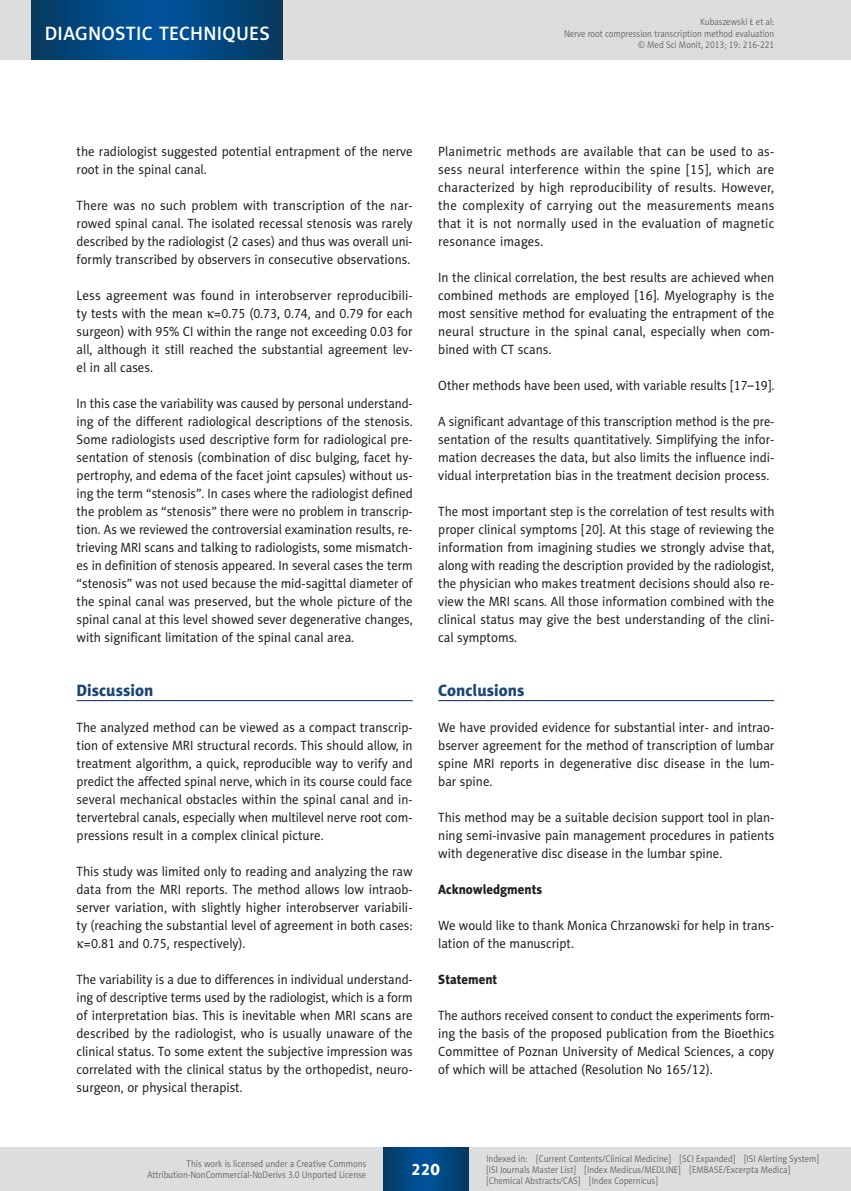
<style>
.page{position:relative;width:851px;height:1191px;background:#fff}
.page>*{position:absolute;margin:0;border:0;box-sizing:border-box;transform-origin:0 0}
.t1{font:19.5px "Naomi Sans EFN Medium";letter-spacing:.015em;color:#fff}
.MSM_Headline_1{font:16.5px "Naomi Sans EFN Heavy";color:#1a4574}
.t2{font:16.5px "Naomi Sans EFN Heavy";color:#fff}
.MSM_Body{font:13.5px/18px "Naomi Sans EFN";color:#231f20;text-align:justify;scale:.95 1}
.MSM_Body-2{font:13.5px/18px "Naomi Sans EFN";color:#231f20;text-align:justify;scale:.94 1}
.MSM_Body-3{font:13.5px/18px "Naomi Sans EFN";color:#231f20;text-align:justify}
.MSM_Body-4{font:13.5px/18px "Naomi Sans EFN";color:#231f20;text-align:justify;scale:.96 1}
.MSM_Body-5{font:13.5px/18px "Naomi Sans EFN";color:#231f20;text-align:justify;scale:.93 1}
.MSM_Headline_2{font:13.5px "Naomi Sans EFN Heavy";color:#231f20;scale:.95 1}
.t3{font:9.75px/11.2px "Naomi Sans EFN Light";color:#57585a;text-align:right;scale:.9 1}
.s1{font-family:"Standard Sym L"}
</style>
<div class="page">
<hr style="left:77px;top:700px;width:335px;height:1px;background:#00295c">
<hr style="left:438px;top:700px;width:336px;height:1px;background:#00295c">
<div style="left:0;top:1148px;width:850px;height:43px;background:#dcdddf"></div>
<svg style="left:383px;top:1148px;width:85px;height:42px;background:#02477e"></svg>
<div style="left:0;top:0;width:850px;height:60px;background:#dcdddf"></div>
<hr style="left:850px;top:0;width:1px;height:60px;background:#dcdddf">
<svg style="left:32px;top:0;width:251px;height:60px;background:#02477e"></svg>
<h1 class="t1" style="left:45px;top:22px;width:227px">DIAGNOSTIC TECHNIQUES</h1>
<p class="t3" style="left:564px;top:16px;width:235px">Kubaszewski Ł et al:<br>Nerve root compression transcription method evaluation © Med Sci Monit, 2013; 19: 216-221</p>
<p class="MSM_Body" style="left:77px;top:142px;width:355px">the radiologist suggested potential entrapment of the nerve root in the spinal canal.</p>
<p class="MSM_Body-4" style="left:77px;top:196px;width:351px">There was no such problem with transcription of the nar&shy;rowed spinal canal. The isolated recessal stenosis was rarely described by the radiologist (2 cases) and thus was overall uni&shy;formly transcribed by observers in consecutive observations.</p>
<p class="MSM_Body-3" style="left:77px;top:286px;width:337px">Less agreement was found in interobserver reproducibili&shy;ty tests with the mean <span class="s1">k</span>=0.75 (0.73, 0.74, and 0.79 for each surgeon) with 95% CI within the range not exceeding 0.03 for all, although it still reached the substantial agreement lev&shy;el in all cases.</p>
<p class="MSM_Body-2" style="left:77px;top:394px;width:359px">In this case the variability was caused by personal understand&shy;ing of the different radiological descriptions of the stenosis.<br>Some radiologists used descriptive form for radiological pre&shy;sentation of stenosis (combination of disc bulging, facet hy&shy;pertrophy, and edema of the facet joint capsules) without us&shy;ing the term “stenosis”. In cases where the radiologist defined the problem as “stenosis” there were no problem in transcrip&shy;tion. As we reviewed the controversial examination results, re&shy;trieving MRI scans and talking to radiologists, some mismatch&shy;es in definition of stenosis appeared. In several cases the term “stenosis” was not used because the mid-sagittal diameter of the spinal canal was preserved, but the whole picture of the spinal canal at this level showed sever degenerative changes, with significant limitation of the spinal canal area.</p>
<p class="MSM_Headline_1" style="left:77px;top:680px;width:78px">Discussion</p>
<p class="MSM_Body" style="left:77px;top:718px;width:355px">The analyzed method can be viewed as a compact transcrip&shy;tion of extensive MRI structural records. This should allow, in treatment algorithm, a quick, reproducible way to verify and predict the affected spinal nerve, which in its course could face several mechanical obstacles within the spinal canal and in&shy;tervertebral canals, especially when multilevel nerve root com&shy;pressions result in a complex clinical picture.</p>
<p class="MSM_Body" style="left:77px;top:862px;width:355px">This study was limited only to reading and analyzing the raw data from the MRI reports. The method allows low intraob&shy;server variation, with slightly higher interobserver variabili&shy;ty (reaching the substantial level of agreement in both cases: <span class="s1">k</span>=0.81 and 0.75, respectively).</p>
<p class="MSM_Body-2" style="left:77px;top:970px;width:359px">The variability is a due to differences in individual understand&shy;ing of descriptive terms used by the radiologist, which is a form of interpretation bias. This is inevitable when MRI scans are described by the radiologist, who is usually unaware of the clinical status. To some extent the subjective impression was correlated with the clinical status by the orthopedist, neuro&shy;surgeon, or physical therapist.</p>
<p class="MSM_Body" style="left:438px;top:142px;width:355px">Planimetric methods are available that can be used to as&shy;sess neural interference within the spine [15], which are characterized by high reproducibility of results. However, the complexity of carrying out the measurements means that it is not normally used in the evaluation of magnetic resonance images.</p>
<p class="MSM_Body" style="left:438px;top:268px;width:355px">In the clinical correlation, the best results are achieved when combined methods are employed [16]. Myelography is the most sensitive method for evaluating the entrapment of the neural structure in the spinal canal, especially when com&shy;bined with CT scans.</p>
<p class="MSM_Body" style="left:438px;top:376px;width:355px">Other methods have been used, with variable results [17–19].</p>
<p class="MSM_Body-2" style="left:438px;top:412px;width:359px">A significant advantage of this transcription method is the pre&shy;sentation of the results quantitatively. Simplifying the infor&shy;mation decreases the data, but also limits the influence indi&shy;vidual interpretation bias in the treatment decision process.</p>
<p class="MSM_Body" style="left:438px;top:502px;width:355px">The most important step is the correlation of test results with proper clinical symptoms [20]. At this stage of reviewing the information from imagining studies we strongly advise that, along with reading the description provided by the radiologist, the physician who makes treatment decisions should also re&shy;view the MRI scans. All those information combined with the clinical status may give the best understanding of the clini&shy;cal symptoms.</p>
<p class="MSM_Headline_1" style="left:438px;top:680px;width:88px">Conclusions</p>
<p class="MSM_Body" style="left:438px;top:718px;width:355px">We have provided evidence for substantial inter- and intrao&shy;bserver agreement for the method of transcription of lumbar spine MRI reports in degenerative disc disease in the lum&shy;bar spine.</p>
<p class="MSM_Body" style="left:438px;top:808px;width:355px">This method may be a suitable decision support tool in plan&shy;ning semi-invasive pain management procedures in patients with degenerative disc disease in the lumbar spine.</p>
<p class="MSM_Headline_2" style="left:438px;top:881px;width:111px">Acknowledgments</p>
<p class="MSM_Body" style="left:438px;top:916px;width:355px">We would like to thank Monica Chrzanowski for help in trans&shy;lation of the manuscript.</p>
<p class="MSM_Headline_2" style="left:438px;top:971px;width:64px">Statement</p>
<p class="MSM_Body-5" style="left:438px;top:1006px;width:363px">The authors received consent to conduct the experiments form&shy;ing the basis of the proposed publication from the Bioethics Committee of Poznan University of Medical Sciences, a copy of which will be attached (Resolution No 165/12).</p>
<p class="t3" style="left:147px;top:1158px;width:245px">This work is licensed under a Creative Commons<br>Attribution-NonCommercial-NoDerivs 3.0 Unported License</p>
<p class="t2" style="left:411px;top:1159px;width:30px">220</p>
<p class="t3" style="left:486px;top:1152px;width:371px;text-align:left">Indexed in: [Current Contents/Clinical Medicine] [SCI Expanded] [ISI Alerting System] [ISI Journals Master List] [Index Medicus/MEDLINE] [EMBASE/Excerpta Medica] [Chemical Abstracts/CAS] [Index Copernicus]</p>
</div>
